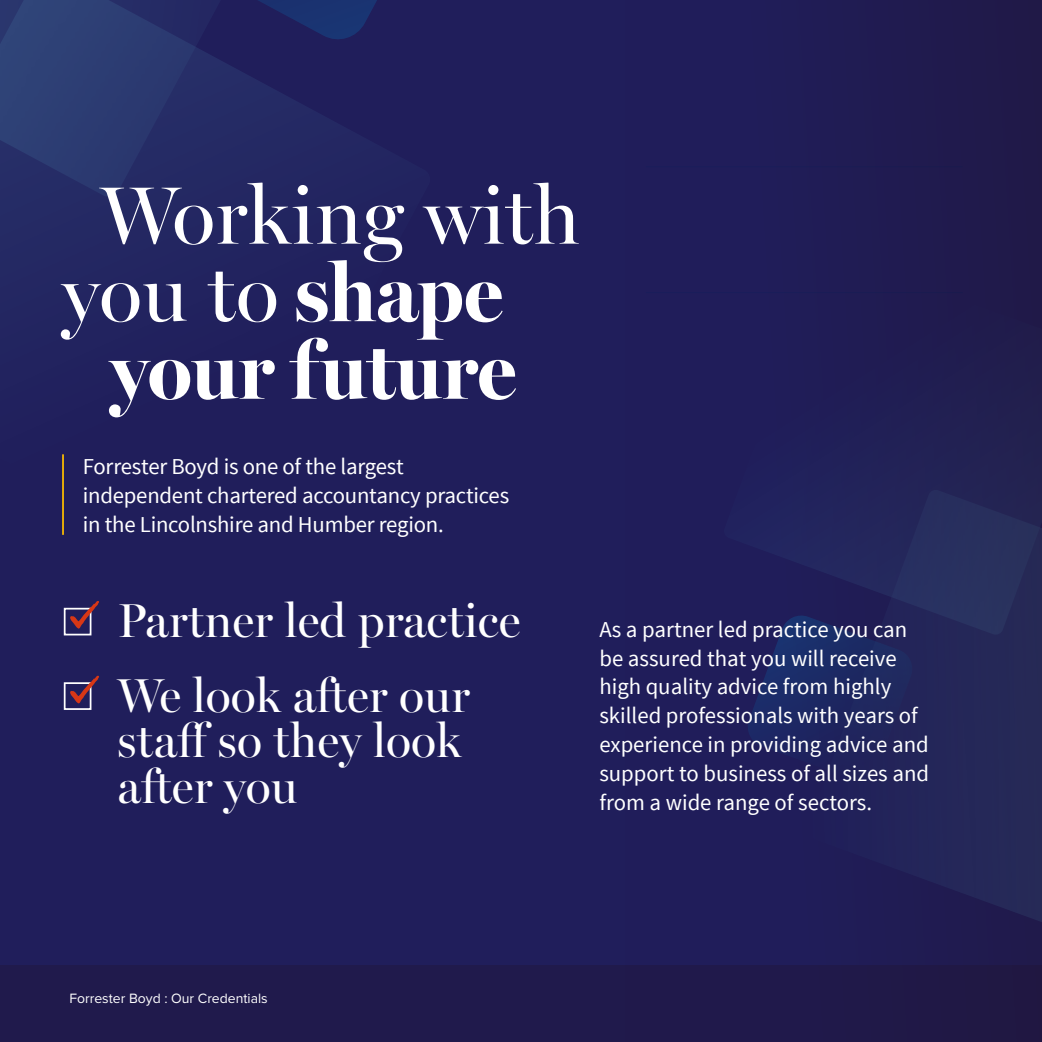
<style>
.page{position:relative;width:1042px;height:1042px;background:#201e5b}
.page>*{position:absolute;margin:0;border:0;box-sizing:border-box;transform-origin:0 0}
.t1{font:81.9px "Miller Banner";color:#fff}
.t2{font:700 81.9px "Miller Banner";color:#fff}
.t3{font:47.77px/75.2px "Miller Banner";color:#fff}
.t4{font:22.75px/28.9px "Source Sans Pro";color:#fff}
.t5{font:14px "Proxima Nova";color:#fff}
.s1{font-weight:700}
</style>
<div class="page">
<svg style="left:0;top:0;width:377px;height:277px;fill:#242964"></svg>
<hr style="left:62px;top:454px;width:2px;height:81px;background:#fcbc00">
<div style="left:0;top:965px;width:1042px;height:77px;background:#201a4c"></div>
<svg style="left:748px;top:0;width:294px;height:1042px"></svg>
<div style="left:64px;top:608px;width:27px;height:27px;border:2px solid #fff"></div>
<svg style="left:70px;top:601px;width:29px;height:28px"></svg>
<div style="left:64px;top:682px;width:27px;height:28px;border:2px solid #fff"></div>
<svg style="left:70px;top:676px;width:29px;height:27px"></svg>
<h1 class="t1" style="left:100px;top:167px;width:481px">Working with</h1>
<h1 class="t1" style="left:62px;top:244px;width:442px">you to <span class="s1">shape</span></h1>
<h1 class="t2" style="left:111px;top:321px;width:407px">your future</h1>
<p class="t4" style="left:83px;top:452px;width:428px">Forrester Boyd is one of the largest independent chartered accountancy practices in the Lincolnshire and Humber region.</p>
<h2 class="t3" style="left:118px;top:582px;width:404px">Partner led practice<br>We look after our</h2>
<h2 class="t3" style="left:118px;top:718px;width:346px;line-height:45.5px">staff so they look after you</h2>
<p class="t4" style="left:599px;top:615px;width:331px">As a partner led practice you can be assured that you will receive high quality advice from highly skilled professionals with years of experience in providing advice and support to business of all sizes and from a wide range of sectors.</p>
<p class="t5" style="left:69px;top:988px;width:200px">Forrester Boyd : Our Credentials</p>
</div>
